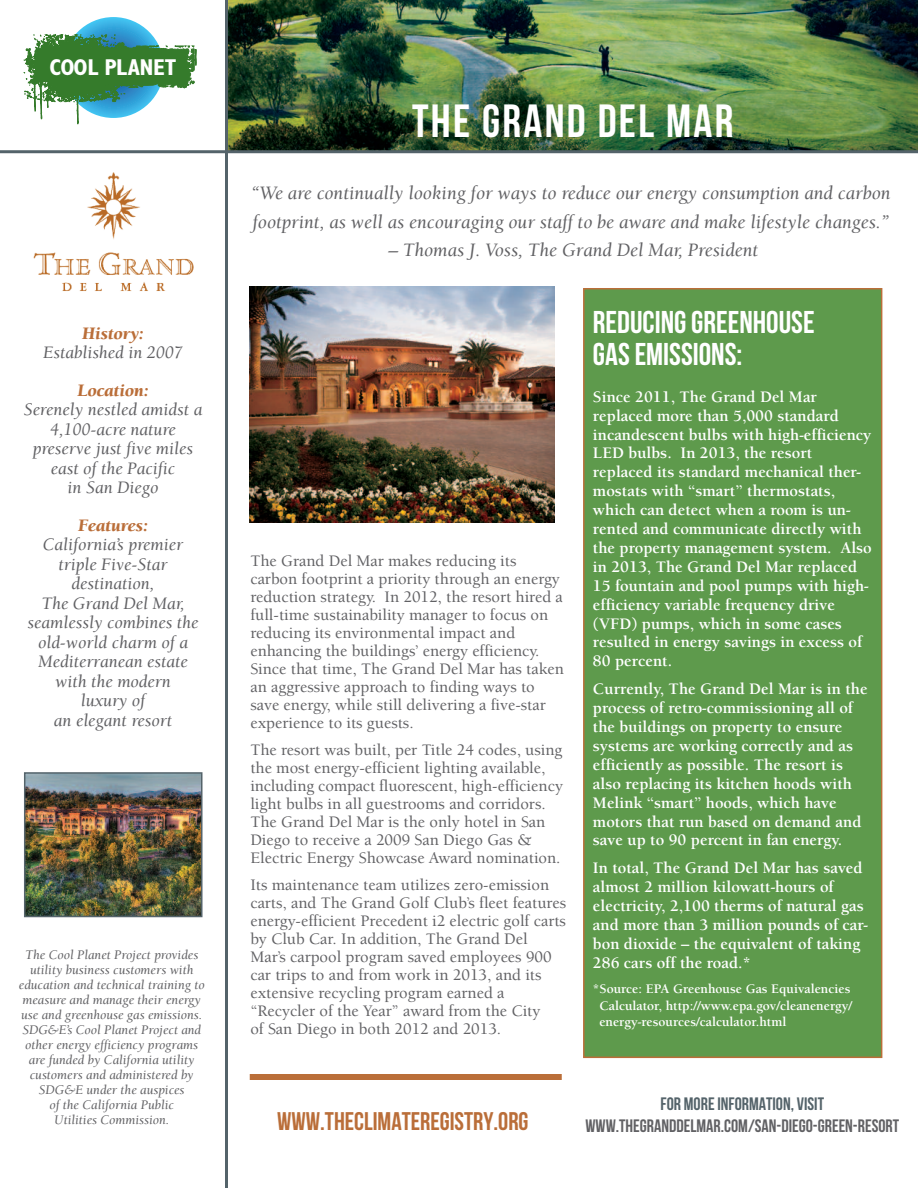
<style>
.page{position:relative;width:918px;height:1188px;background:#fff}
.page>*{position:absolute;margin:0;border:0;box-sizing:border-box;transform-origin:0 0}
.t1{font:46.5px "Bebas Neue";letter-spacing:.05em;color:#fff}
.t2{font:31.5px/31.5px "Bebas Neue";color:#fff}
.t3{font:25.5px "Bebas Neue";color:#ba6e39}
.t4{font:700 condensed 22.95px "Gill Sans";letter-spacing:-.02em;color:#fff}
.t5{font:italic 19.5px/28.5px "Berkeley";color:#616164}
.t6{font:italic 18px/19.5px "Berkeley";color:#616164;text-align:center}
.t7{font:18px "Bebas Neue";color:#616164}
.t8{font:italic 900 18px "Berkeley";color:#ba6e39}
.t9{font:18px "Bebas Neue";color:#54636a}
.t10{font:500 16.5px/18px "Berkeley";color:#616164}
.t11{font:700 16.5px/18.9px "Berkeley";color:#fff}
.t12{font:italic 13.5px/15px "Berkeley";color:#616164;text-align:center}
.t13{font:700 13.5px/16.5px "Berkeley";color:#fff}
</style>
<div class="page">
<div style="left:585px;top:290px;width:296px;height:767px;background:#5e9a4c"></div>
<div style="left:583px;top:288px;width:299px;height:770px;border:2px solid #ba6e39"></div>
<img style="left:228px;top:0;width:690px;height:150px">
<svg style="left:63px;top:17px;width:101px;height:101px"></svg>
<svg style="left:22px;top:30px;width:175px;height:124px"></svg>
<hr style="left:225px;top:0;width:3px;height:1188px;background:#54636a">
<img style="left:27px;top:775px;width:173px;height:139px">
<div style="left:24px;top:772px;width:179px;height:145px;border:2px solid #54636a"></div>
<div style="left:250px;top:1074px;width:312px;height:6px;background:#ba6e39"></div>
<img style="left:250px;top:287px;width:304px;height:236px">
<img style="left:33px;top:172px;width:161px;height:120px">
<hr style="left:0;top:150px;width:918px;height:3px;background:#54636a">
<h3 class="t4" style="left:49px;top:59px;width:129px">COOL PLANET</h3>
<p class="t8" style="left:82px;top:326px;width:63px">History:</p>
<p class="t6" style="left:43px;top:344px;width:141px">Established in 2007</p>
<p class="t8" style="left:77px;top:383px;width:73px">Location:</p>
<p class="t6" style="left:24px;top:401px;width:180px">Serenely nestled amidst a<br>4,100-acre nature preserve just five miles east of the Pacific<br>in San Diego</p>
<p class="t8" style="left:78px;top:518px;width:71px">Features:</p>
<p class="t6" style="left:28px;top:536px;width:172px">California’s premier triple Five-Star destination,<br>The Grand Del Mar, seamlessly combines the old-world charm of a<br>Mediterranean estate with the modern<br>luxury of<br>an elegant resort</p>
<p class="t12" style="left:19px;top:949px;width:187px">The Cool Planet Project provides utility business customers with education and technical training to measure and manage their energy use and greenhouse gas emissions.<br>SDG&amp;E’s Cool Planet Project and other energy efficiency programs are funded by California utility customers and administered by<br>SDG&amp;E under the auspices<br>of the California Public<br>Utilities Commission.</p>
<h1 class="t1" style="left:412px;top:94px;width:323px">THE GRAND DEL MAR</h1>
<p class="t5" style="left:251px;top:181px;width:641px">“We are continually looking for ways to reduce our energy consumption and carbon footprint, as well as encouraging our staff to be aware and make lifestyle changes.”</p>
<p class="t5" style="left:388px;top:238px;width:371px">– Thomas J. Voss, The Grand Del Mar, President</p>
<p class="t10" style="left:250px;top:553px;width:315px">The Grand Del Mar makes reducing its carbon footprint a priority through an energy reduction strategy. In 2012, the resort hired a full-time sustainability manager to focus on reducing its environmental impact and enhancing the buildings’ energy efficiency.<br>Since that time, The Grand Del Mar has taken an aggressive approach to finding ways to save energy, while still delivering a five-star experience to its guests.</p>
<p class="t10" style="left:250px;top:742px;width:314px">The resort was built, per Title 24 codes, using the most energy-efficient lighting available, including compact fluorescent, high-efficiency light bulbs in all guestrooms and corridors.<br>The Grand Del Mar is the only hotel in San Diego to receive a 2009 San Diego Gas &amp; Electric Energy Showcase Award nomination.</p>
<p class="t10" style="left:250px;top:877px;width:317px">Its maintenance team utilizes zero-emission carts, and The Grand Golf Club’s fleet features energy-efficient Precedent i2 electric golf carts by Club Car. In addition, The Grand Del Mar’s carpool program saved employees 900 car trips to and from work in 2013, and its extensive recycling program earned a “Recycler of the Year” award from the City<br>of San Diego in both 2012 and 2013.</p>
<h2 class="t2" style="left:593px;top:307px;width:223px">REDUCINGGREENHOUSE<br>GASEMISSIONS:</h2>
<p class="t11" style="left:593px;top:389px;width:280px">Since 2011, The Grand Del Mar replaced more than 5,000 standard incandescent bulbs with high-efficiency LED bulbs. In 2013, the resort replaced its standard mechanical ther&shy;mostats with “smart” thermostats, which can detect when a room is un&shy;rented and communicate directly with the property management system. Also in 2013, The Grand Del Mar replaced 15 fountain and pool pumps with high&shy;efficiency variable frequency drive (VFD) pumps, which in some cases resulted in energy savings in excess of 80 percent.</p>
<p class="t11" style="left:593px;top:681px;width:276px">Currently, The Grand Del Mar is in the process of retro-commissioning all of the buildings on property to ensure systems are working correctly and as efficiently as possible. The resort is also replacing its kitchen hoods with Melink “smart” hoods, which have motors that run based on demand and save up to 90 percent in fan energy.</p>
<p class="t11" style="left:593px;top:860px;width:276px">In total, The Grand Del Mar has saved almost 2 million kilowatt-hours of electricity, 2,100 therms of natural gas and more than 3 million pounds of car&shy;bon dioxide – the equivalent of taking 286 cars off the road.*</p>
<p class="t13" style="left:599px;top:982px;width:254px;text-indent:-6px">*Source: EPA Greenhouse Gas Equivalencies<br>Calculator, http://www.epa.gov/cleanenergy/ energy-resources/calculator.html</p>
<h3 class="t3" style="left:277px;top:1106px;width:253px">WWW.THECLIMATEREGISTRY.ORG</h3>
<p class="t9" style="left:661px;top:1093px;width:165px">FOR MOREINFORMATION, VISIT</p>
<p class="t7" style="left:585px;top:1115px;width:315px">WWW.THEGRANDDELMAR.COM/SAN-DIEGO-GREEN-RESORT</p>
</div>
